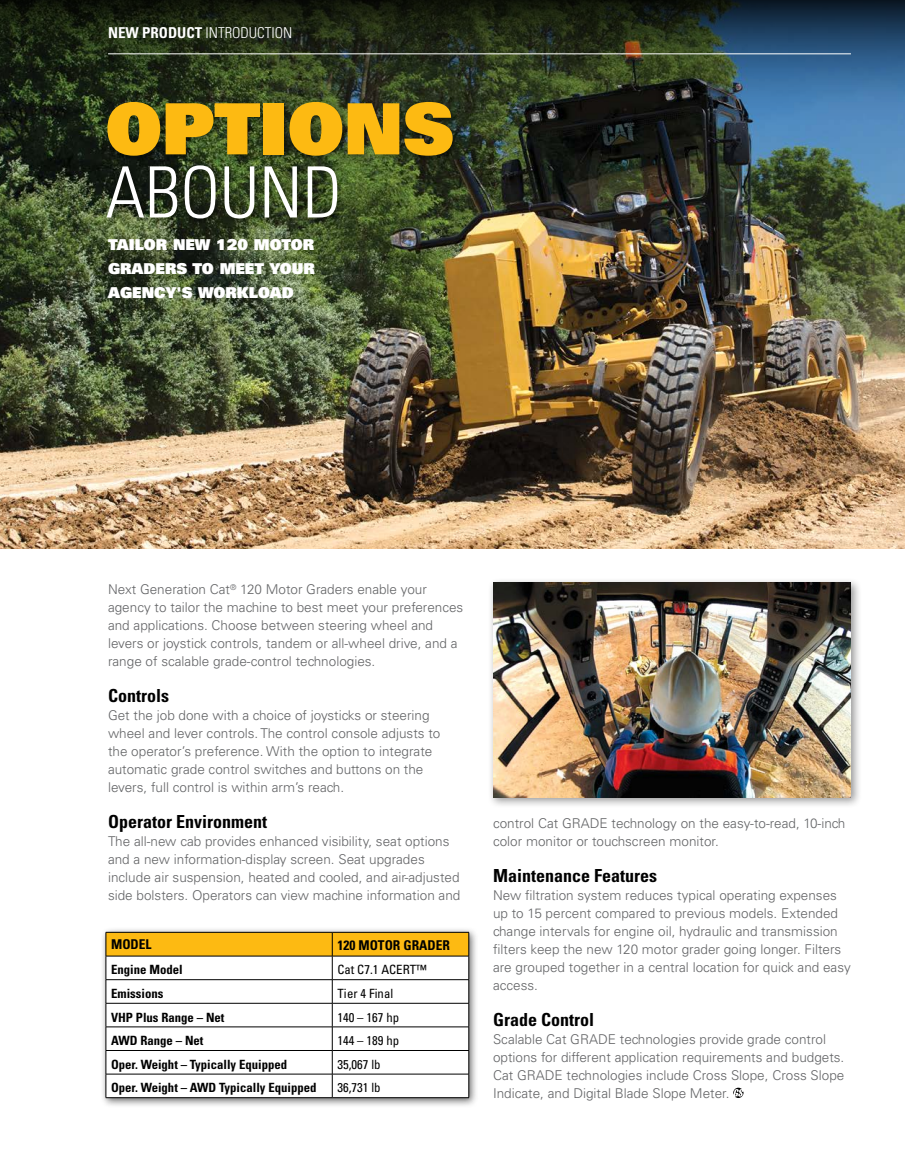
<style>
.page{position:relative;width:905px;height:1161px;background:#fff}
.page>*{position:absolute;margin:0;border:0;box-sizing:border-box;transform-origin:0 0}
.t1{font:70.8px "Univers LT Std X Black";color:#fdba12}
.t2{font:300 condensed 70.8px "Univers LT Std";color:#fff}
.t3{font:700 condensed 18px "Univers LT Std";color:#000}
.t4{font:15px/24px "Univers LT Std X Black";color:#fff;text-align:justify}
.t5{font:300 condensed 15px "Univers LT Std";color:#fff}
.t6{font:300 13.5px/18px "Univers LT Std";color:#636466}
.t7{font:700 condensed 13.5px "Univers LT Std";color:#000}
.t8{font:700 condensed 12.75px "Univers LT Std";color:#000}
.t9{font:condensed 12.75px "Univers LT Std";color:#000}
.s1{font-weight:700}
</style>
<div class="page">
<img style="left:0;top:125px;width:904px;height:424px">
<svg style="left:0;top:0;width:904px;height:125px;background:#273730"></svg>
<svg style="left:733px;top:1088px;width:10px;height:10px"></svg>
<div style="left:105px;top:101px;width:355px;height:125px;background:#000;opacity:.39"></div>
<hr style="left:108px;top:53px;width:742px;height:1px;background:#fff">
<div style="left:487px;top:577px;width:375px;height:231px;background:#000;opacity:.4"></div>
<img style="left:493px;top:583px;width:357px;height:214px">
<div style="left:100px;top:926px;width:378px;height:182px;background:#000;opacity:.58"></div>
<svg style="left:106px;top:932px;width:363px;height:166px"></svg>
<hr style="left:106px;top:956px;width:226px;height:1px;background:#000">
<hr style="left:332px;top:956px;width:137px;height:1px;background:#000">
<p class="t5" style="left:108px;top:24px;width:186px"><span class="s1">NEW PRODUCT</span> INTRODUCTION</p>
<h1 class="t1" style="left:106px;top:82px;width:350px">OPTIONS</h1>
<h1 class="t2" style="left:106px;top:150px;width:237px">ABOUND</h1>
<p class="t4" style="left:108px;top:232px;width:208px">TAILOR NEW 120 MOTOR GRADERS TO MEET YOUR AGENCY'S WORKLOAD</p>
<p class="t6" style="left:108px;top:580px;width:357px">Next Generation Cat<sup>®</sup> 120 Motor Graders enable your agency to tailor the machine to best meet your preferences and applications. Choose between steering wheel and levers or joystick controls, tandem or all-wheel drive, and a range of scalable grade-control technologies.</p>
<h2 class="t3" style="left:108px;top:685px;width:63px">Controls</h2>
<p class="t6" style="left:108px;top:706px;width:334px">Get the job done with a choice of joysticks or steering wheel and lever controls. The control console adjusts to the operator’s preference. With the option to integrate automatic grade control switches and buttons on the levers, full control is within arm’s reach.</p>
<h2 class="t3" style="left:108px;top:811px;width:160px">Operator Environment</h2>
<p class="t6" style="left:108px;top:832px;width:354px">The all-new cab provides enhanced visibility, seat options and a new information-display screen. Seat upgrades include air suspension, heated and cooled, and air-adjusted side bolsters. Operators can view machine information and</p>
<p class="t7" style="left:111px;top:936px;width:42px">MODEL</p>
<p class="t7" style="left:337px;top:937px;width:114px">120 MOTOR GRADER</p>
<p class="t8" style="left:111px;top:962px;width:73px">Engine Model</p>
<p class="t9" style="left:337px;top:962px;width:91px">Cat C7.1 ACERT™</p>
<p class="t8" style="left:111px;top:986px;width:54px">Emissions</p>
<p class="t9" style="left:337px;top:985px;width:57px">Tier 4 Final</p>
<p class="t8" style="left:111px;top:1009px;width:115px">VHP Plus Range – Net</p>
<p class="t9" style="left:337px;top:1009px;width:63px">140 – 167 hp</p>
<p class="t8" style="left:111px;top:1033px;width:94px">AWD Range – Net</p>
<p class="t9" style="left:337px;top:1033px;width:63px">144 – 189 hp</p>
<p class="t8" style="left:111px;top:1057px;width:178px">Oper. Weight – Typically Equipped</p>
<p class="t9" style="left:337px;top:1056px;width:45px">35,067 lb</p>
<p class="t8" style="left:111px;top:1080px;width:207px">Oper. Weight – AWD Typically Equipped</p>
<p class="t9" style="left:337px;top:1080px;width:45px">36,731 lb</p>
<p class="t6" style="left:493px;top:814px;width:354px">control Cat GRADE technology on the easy-to-read, 10-inch color monitor or touchscreen monitor.</p>
<h2 class="t3" style="left:493px;top:865px;width:165px">Maintenance Features</h2>
<p class="t6" style="left:493px;top:886px;width:359px">New filtration system reduces typical operating expenses up to 15 percent compared to previous models. Extended change intervals for engine oil, hydraulic and transmission filters keep the new 120 motor grader going longer. Filters are grouped together in a central location for quick and easy access.</p>
<h2 class="t3" style="left:493px;top:1009px;width:102px">Grade Control</h2>
<p class="t6" style="left:493px;top:1030px;width:353px">Scalable Cat GRADE technologies provide grade control options for different application requirements and budgets.<br>Cat GRADE technologies include Cross Slope, Cross Slope Indicate, and Digital Blade Slope Meter.</p>
</div>
